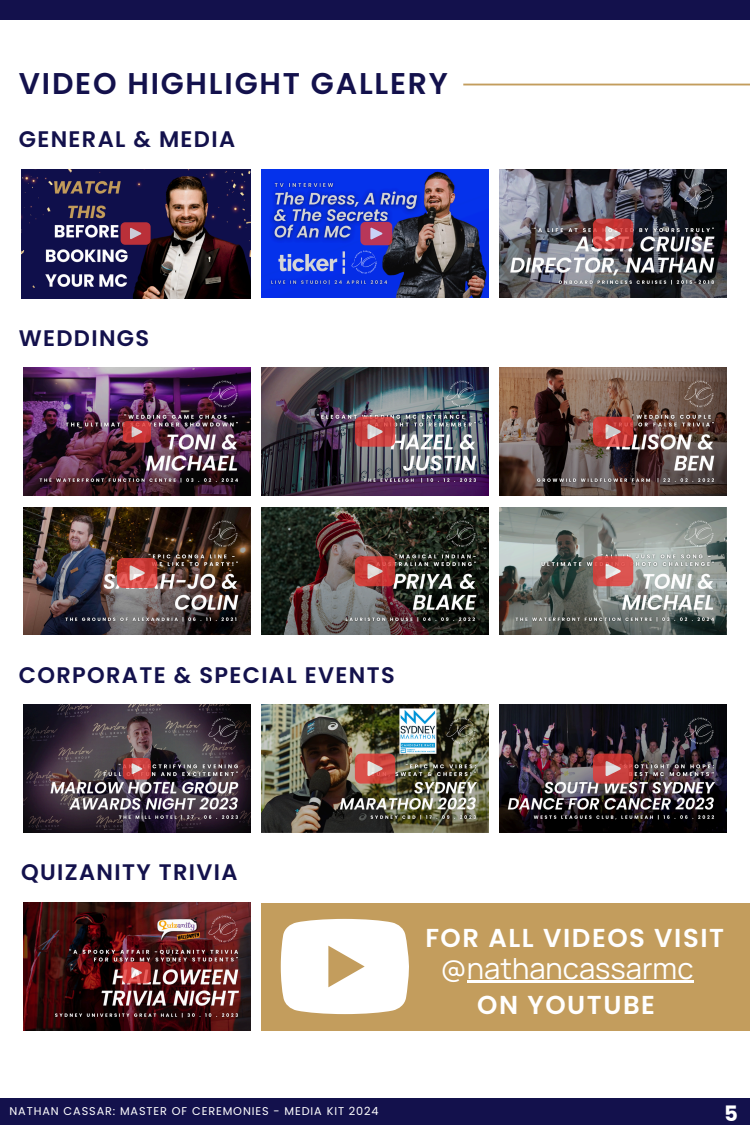
<style>
.page{position:relative;width:750px;height:1125px;background:#fff}
.page>*{position:absolute;margin:0;border:0;box-sizing:border-box;transform-origin:0 0}
.t1{font:600 30px "Poppins";letter-spacing:.06em;color:#13114c}
.t2{font:29.12px "Manrope";color:#fff}
.t3{font:600 25.88px "Poppins";letter-spacing:.06em;color:#fff}
.t4{font:600 22.5px "Poppins";letter-spacing:.06em;color:#13114c}
.t5{font:700 21.25px "Poppins";color:#fff}
.t6{font:11.25px "Poppins";letter-spacing:.08em;color:#fff}
</style>
<div class="page">
<div style="left:0;top:0;width:750px;height:20px;background:#13114c"></div>
<hr style="left:463px;top:84px;width:287px;height:1px;background:#c39d5d">
<div style="left:0;top:1099px;width:750px;height:26px;background:#13114c"></div>
<img style="left:21px;top:169px;width:230px;height:130px">
<svg style="left:121px;top:222px;width:30px;height:23px"></svg>
<img style="left:261px;top:170px;width:227px;height:127px">
<svg style="left:360px;top:222px;width:32px;height:23px"></svg>
<img style="left:24px;top:903px;width:226px;height:127px">
<svg style="left:123px;top:962px;width:28px;height:21px"></svg>
<img style="left:24px;top:368px;width:226px;height:127px">
<svg style="left:123px;top:421px;width:28px;height:22px"></svg>
<img style="left:261px;top:368px;width:227px;height:127px">
<svg style="left:355px;top:417px;width:40px;height:30px"></svg>
<img style="left:24px;top:705px;width:226px;height:127px">
<svg style="left:123px;top:758px;width:28px;height:22px"></svg>
<img style="left:261px;top:705px;width:227px;height:127px">
<svg style="left:355px;top:754px;width:40px;height:30px"></svg>
<img style="left:500px;top:705px;width:226px;height:127px">
<svg style="left:593px;top:754px;width:40px;height:30px"></svg>
<img style="left:500px;top:368px;width:226px;height:127px">
<svg style="left:593px;top:417px;width:40px;height:30px"></svg>
<img style="left:24px;top:507px;width:226px;height:128px">
<svg style="left:117px;top:558px;width:40px;height:30px"></svg>
<img style="left:261px;top:507px;width:227px;height:128px">
<svg style="left:355px;top:556px;width:40px;height:30px"></svg>
<img style="left:500px;top:507px;width:226px;height:128px">
<svg style="left:593px;top:556px;width:40px;height:30px"></svg>
<div style="left:261px;top:903px;width:489px;height:127px;background:#c39d5d"></div>
<svg style="left:281px;top:919px;width:128px;height:95px;background:#f6f1e9"></svg>
<img style="left:500px;top:170px;width:226px;height:127px">
<svg style="left:593px;top:219px;width:40px;height:30px"></svg>
<hr style="left:467px;top:980px;width:226px;height:3px;background:#fff">
<h1 class="t1" style="left:19px;top:63px;width:431px">VIDEO HIGHLIGHT GALLERY</h1>
<p class="t4" style="left:19px;top:124px;width:218px">GENERAL &amp; MEDIA</p>
<p class="t4" style="left:19px;top:323px;width:132px">WEDDINGS</p>
<p class="t4" style="left:19px;top:659px;width:377px">CORPORATE &amp; SPECIAL EVENTS</p>
<p class="t4" style="left:21px;top:857px;width:218px">QUIZANITY TRIVIA</p>
<p class="t6" style="left:10px;top:1104px;width:371px">NATHAN CASSAR: MASTER OF CEREMONIES - MEDIA KIT 2024</p>
<p class="t3" style="left:425px;top:920px;width:300px">FOR ALL VIDEOS VISIT</p>
<p class="t2" style="left:441px;top:947px;width:254px">@nathancassarmc</p>
<h3 class="t3" style="left:477px;top:987px;width:179px">ON YOUTUBE</h3>
<p class="t5" style="left:724px;top:1099px;width:15px">5</p>
</div>
